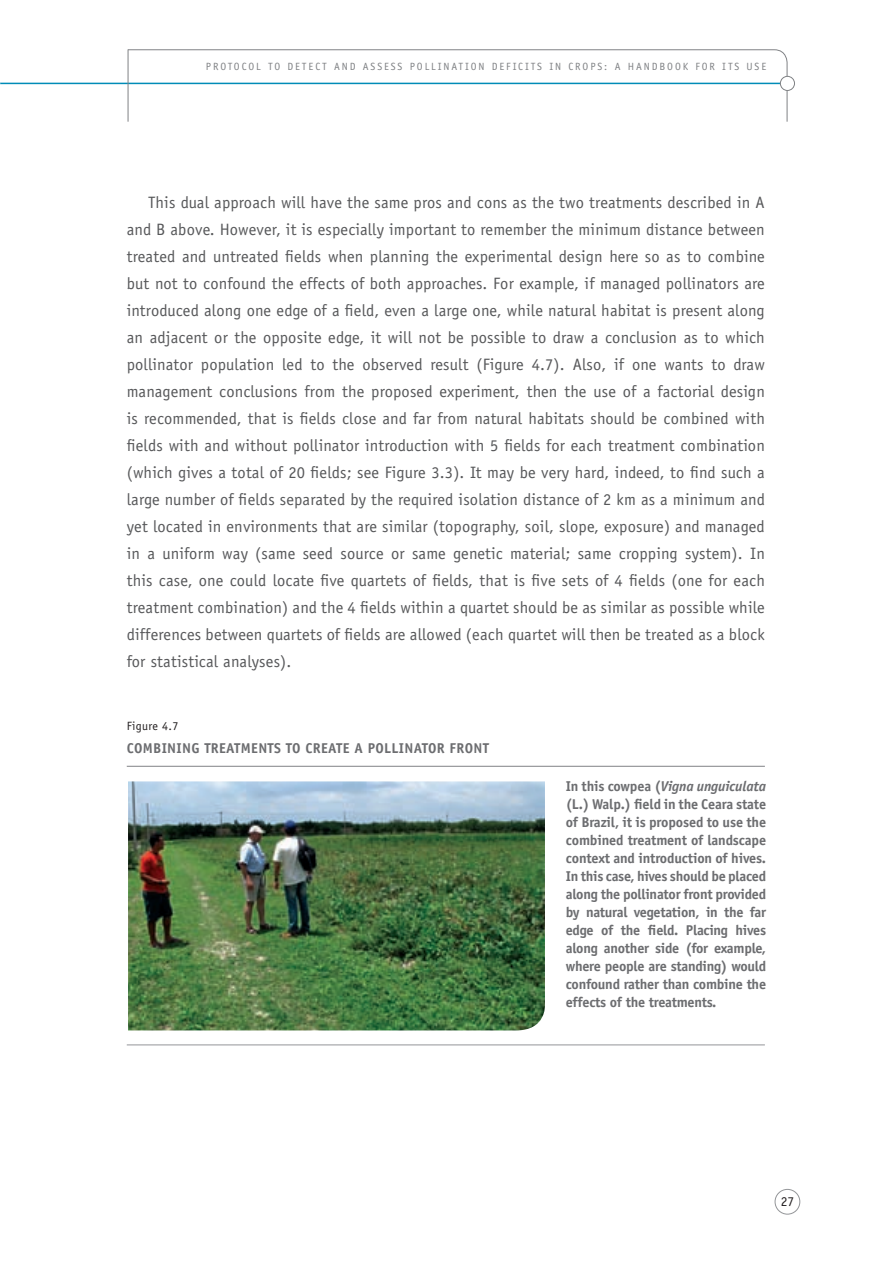
<style>
.page{position:relative;width:893px;height:1261px;background:#fff}
.page>*{position:absolute;margin:0;border:0;box-sizing:border-box;transform-origin:0 0}
.Text_02_Paragraph_in{font:16.5px/27px "Officina Sans";letter-spacing:.01em;color:#57585a}
.Box_Text{font:700 14.25px/18px "Officina Sans";letter-spacing:-.02em;color:#6c6d70;text-align:justify}
.Figure_Title{font:700 14.25px "Officina Sans";letter-spacing:.02em;color:#6c6d70}
.t1{font:13.5px "Officina Sans";color:#231f20}
.Figure_Number{font:12px "Officina Sans";color:#231f20}
.t2{font:10.5px "Officina Sans";letter-spacing:.18em;color:#808285}
.s1{font-style:italic}
</style>
<div class="page">
<svg style="left:127px;top:49px;width:660px;height:73px"></svg>
<hr style="left:0;top:83px;width:787px;height:1px;background:#008cb7">
<div style="left:780px;top:76px;width:14px;height:14px;background:#fff;border-radius:50%"></div>
<div style="left:780px;top:76px;width:14px;height:15px;border:1px solid #808285;border-radius:50%"></div>
<hr style="left:128px;top:49px;width:1px;height:73px;background:#808285">
<div style="left:774px;top:1189px;width:26px;height:25px;border:1px solid #939598;border-radius:50%"></div>
<hr style="left:127px;top:766px;width:638px;height:1px;background:#808285">
<img style="left:128px;top:781px;width:417px;height:249px">
<hr style="left:127px;top:1044px;width:638px;height:1px;background:#939598">
<p class="t2" style="left:206px;top:60px;width:8px">PROTOCOL</p>
<p class="t2" style="left:268px;top:60px;width:7px">TO</p>
<p class="t2" style="left:287px;top:60px;width:8px">DETECT</p>
<p class="t2" style="left:334px;top:60px;width:8px">AND</p>
<p class="t2" style="left:363px;top:60px;width:8px">ASSESS</p>
<p class="t2" style="left:410px;top:60px;width:8px">POLLINATION</p>
<p class="t2" style="left:492px;top:60px;width:28px">DE FICITS</p>
<p class="t2" style="left:549px;top:60px;width:7px">IN</p>
<p class="t2" style="left:568px;top:60px;width:8px">CROPS</p>
<p class="t2" style="left:604px;top:60px;width:32px">: A HAND</p>
<p class="t2" style="left:659px;top:60px;width:50px">BOO K FOR</p>
<p class="t2" style="left:722px;top:60px;width:7px">ITS</p>
<p class="t2" style="left:746px;top:60px;width:15px">USE</p>
<p class="Text_02_Paragraph_in" style="left:127px;top:189px;width:639px;text-indent:21px">This dual approach will have the same pros and cons as the two treatments described in A and B above. H owever, it is especially important to remember the minimum distance between treated and untreated fields when planning the experimental design here so as to combine but not to confound the effects of both approaches. For example, if managed pollinators are introduced along one edge of a field, even a large one, while natural habitat is present along an adjacent or the opposite edge, it will not be possible to draw a conclusion as to which pollinator population led to the observed result (Figure 4.7). Also, if one wants to draw management conclusions from the proposed experiment, then the use of a factorial design is recommended, that is fields close and far from natural habitats should be combined with fields with and without pollinator introduction with 5 fields for each treatment combination (which gives a total of 20 fields; see Figure 3.3). It may be very hard, indeed, to find such a large number of fields separated by the required isolation distance of 2 km as a minimum and yet located in environments that are similar (topography, soil, slope, exposure) and managed in a uniform way (same seed source or same genetic material; same cropping system). In this case, one could locate five quartets of fields, that is five sets of 4 fields (one for each treatment combination) and the 4 fields within a quartet should be as similar as possible while differences between quartets of fields are allowed (each quartet will then be treated as a block for statistical analyses).</p>
<p class="Figure_Number" style="left:127px;top:719px;width:53px">Figure 4.7</p>
<p class="Figure_Title" style="left:127px;top:739px;width:364px">COMBINING TREATMENTS TO CREATE A POLLINATOR FRONT</p>
<p class="Box_Text" style="left:566px;top:777px;width:202px">In this cowpea (<span class="s1">Vigna unguiculata </span>(L.) Walp.) field in the Ceara state of Brazil, it is proposed to use the combined treatment of landscape context and introduction of hives.<br>In this case, hives should be placed along the pollinator front provided by natural vegetation, in the far edge of the field. Placing hives along another side (for example, where people are standing) would confound rather than combine the effects of the treatments.</p>
<p class="t1" style="left:780px;top:1194px;width:15px">27</p>
</div>
